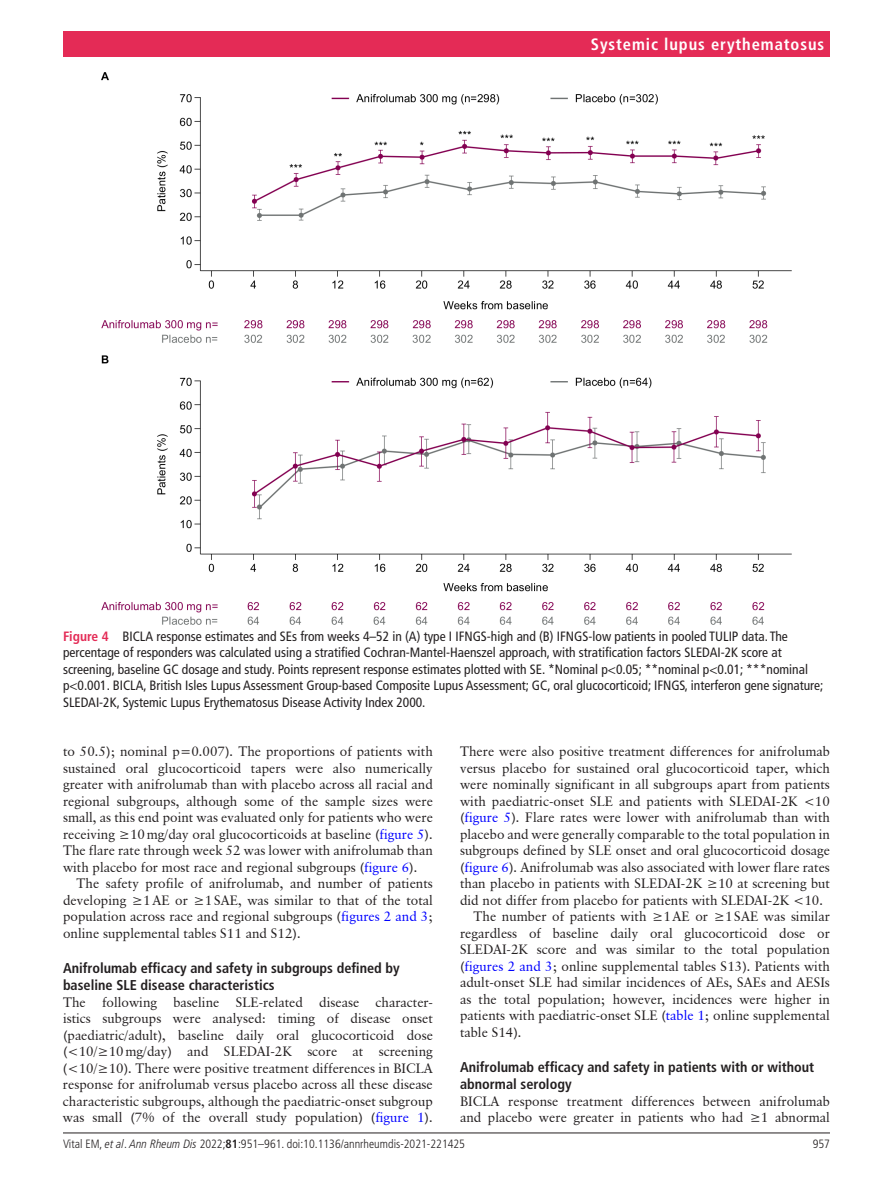
<style>
.page{position:relative;width:893px;height:1191px;background:#fff}
.page>*{position:absolute;margin:0;border:0;box-sizing:border-box;transform-origin:0 0}
.t1{font:700 condensed 16.5px "Frutiger LT Pro";letter-spacing:.055em;color:#fff}
.t2{font:700 condensed 14.25px/17.2px "Frutiger LT Pro";color:#231f20}
.t3{font:13.5px/16.5px "Classical Garamond BT";color:#231f20;text-align:justify}
.t4{font:condensed 13.5px/16.5px "Frutiger LT Pro";color:#231f20}
.t5{font:300 condensed 12px "Frutiger LT Pro";color:#231f20}
.s1{font-weight:700;color:#e42b56}
.s2{color:#00f}
.s3{font-style:italic}
.s4{font-weight:700}
</style>
<div class="page">
<hr style="left:63px;top:1132px;width:767px;height:1px;background:#231f20">
<div style="left:63px;top:31px;width:767px;height:25px;background:#e42b56"></div>
<img style="left:101px;top:72px;width:691px;height:552px">
<p class="t1" style="left:591px;top:34px;width:235px">Systemic lupus erythematosus</p>
<p class="t4" style="left:63px;top:628px;width:762px"><span class="s1">Figure 4</span> BICLA response estimates and SEs from weeks 4–52 in (A) type I IFNGS-high and (B) IFNGS-low patients in pooled TULIP data. The percentage of responders was calculated using a stratified Cochran-Mantel-Haenszel approach, with stratification factors SLEDAI-2K score at screening, baseline GC dosage and study. Points represent response estimates plotted with SE. *Nominal p&lt;0.05; **nominal p&lt;0.01; ***nominal p&lt;0.001. BICLA, British Isles Lupus Assessment Group-based Composite Lupus Assessment; GC, oral glucocorticoid; IFNGS, interferon gene signature; SLEDAI-2K, Systemic Lupus Erythematosus Disease Activity Index 2000.</p>
<p class="t3" style="left:63px;top:743px;width:371px">to 50.5); nominal p=0.007). The proportions of patients with sustained oral glucocorticoid tapers were also numerically greater with anifrolumab than with placebo across all racial and regional subgroups, although some of the sample sizes were small, as this end point was evaluated only for patients who were receiving ≥10mg/day oral glucocorticoids at baseline (<span class="s2">figure 5</span>).<br>The flare rate through week 52 was lower with anifrolumab than with placebo for most race and regional subgroups (<span class="s2">figure 6</span>).</p>
<p class="t3" style="left:63px;top:875px;width:371px;text-indent:14px">The safety profile of anifrolumab, and number of patients developing ≥1AE or ≥1SAE, was similar to that of the total population across race and regional subgroups (<span class="s2">figures 2 and 3</span>; online supplemental tables S11 and S12).</p>
<p class="t2" style="left:63px;top:959px;width:338px">Anifrolumab efficacy and safety in subgroups defined by baseline SLE disease characteristics</p>
<p class="t3" style="left:63px;top:993px;width:371px">The following baseline SLE-related disease character&shy;istics subgroups were analysed: timing of disease onset (paediatric/adult), baseline daily oral glucocorticoid dose (&lt;10/≥10mg/day) and SLEDAI-2K score at screening (&lt;10/≥10). There were positive treatment differences in BICLA response for anifrolumab versus placebo across all these disease characteristic subgroups, although the paediatric-onset subgroup was small (7% of the overall study population) (<span class="s2">figure 1</span>).</p>
<p class="t3" style="left:460px;top:743px;width:371px">There were also positive treatment differences for anifrolumab</p>
<p class="t3" style="left:460px;top:759px;width:371px">versus placebo for sustained oral glucocorticoid taper, which</p>
<p class="t3" style="left:460px;top:776px;width:371px">were nominally significant in all subgroups apart from patients</p>
<p class="t3" style="left:460px;top:792px;width:371px">with paediatric-onset SLE and patients with SLEDAI-2K &lt;10</p>
<p class="t3" style="left:460px;top:809px;width:371px">(<span class="s2">figure 5</span>). Flare rates were lower with anifrolumab than with</p>
<p class="t3" style="left:460px;top:825px;width:371px">placebo and were generally comparable to the total population in</p>
<p class="t3" style="left:460px;top:842px;width:371px">subgroups defined by SLE onset and oral glucocorticoid dosage</p>
<p class="t3" style="left:460px;top:858px;width:371px">(<span class="s2">figure 6</span>). Anifrolumab was also associated with lower flare rates</p>
<p class="t3" style="left:460px;top:875px;width:371px">than placebo in patients with SLEDAI-2K ≥10 at screening but</p>
<p class="t3" style="left:460px;top:891px;width:365px">did not differ from placebo for patients with SLEDAI-2K &lt;10.</p>
<p class="t3" style="left:474px;top:908px;width:358px">The number of patients with ≥1AE or ≥1SAE was similar</p>
<p class="t3" style="left:460px;top:924px;width:371px">regardless of baseline daily oral glucocorticoid dose or</p>
<p class="t3" style="left:460px;top:941px;width:371px">SLEDAI-2K score and was similar to the total population</p>
<p class="t3" style="left:460px;top:957px;width:371px">(<span class="s2">figures 2 and 3</span>; online supplemental tables S13). Patients with</p>
<p class="t3" style="left:460px;top:974px;width:371px">adult-onset SLE had similar incidences of AEs, SAEs and AESIs</p>
<p class="t3" style="left:460px;top:990px;width:371px">as the total population; however, incidences were higher in</p>
<p class="t3" style="left:460px;top:1007px;width:371px">patients with paediatric-onset SLE (<span class="s2">table 1</span>; online supplemental</p>
<p class="t3" style="left:460px;top:1023px;width:63px">table S14).</p>
<p class="t2" style="left:460px;top:1058px;width:356px">Anifrolumab efficacy and safety in patients with or without abnormal serology</p>
<p class="t3" style="left:460px;top:1092px;width:371px">BICLA response treatment differences between anifrolumab and placebo were greater in patients who had ≥1 abnormal</p>
<p class="t5" style="left:63px;top:1136px;width:404px">Vital EM, <span class="s3">et al</span>. <span class="s3">Ann Rheum Dis</span> 2022;<span class="s4">81</span>:951–961. doi:10.1136/annrheumdis-2021-221425</p>
<p class="t5" style="left:813px;top:1136px;width:19px">957</p>
</div>
